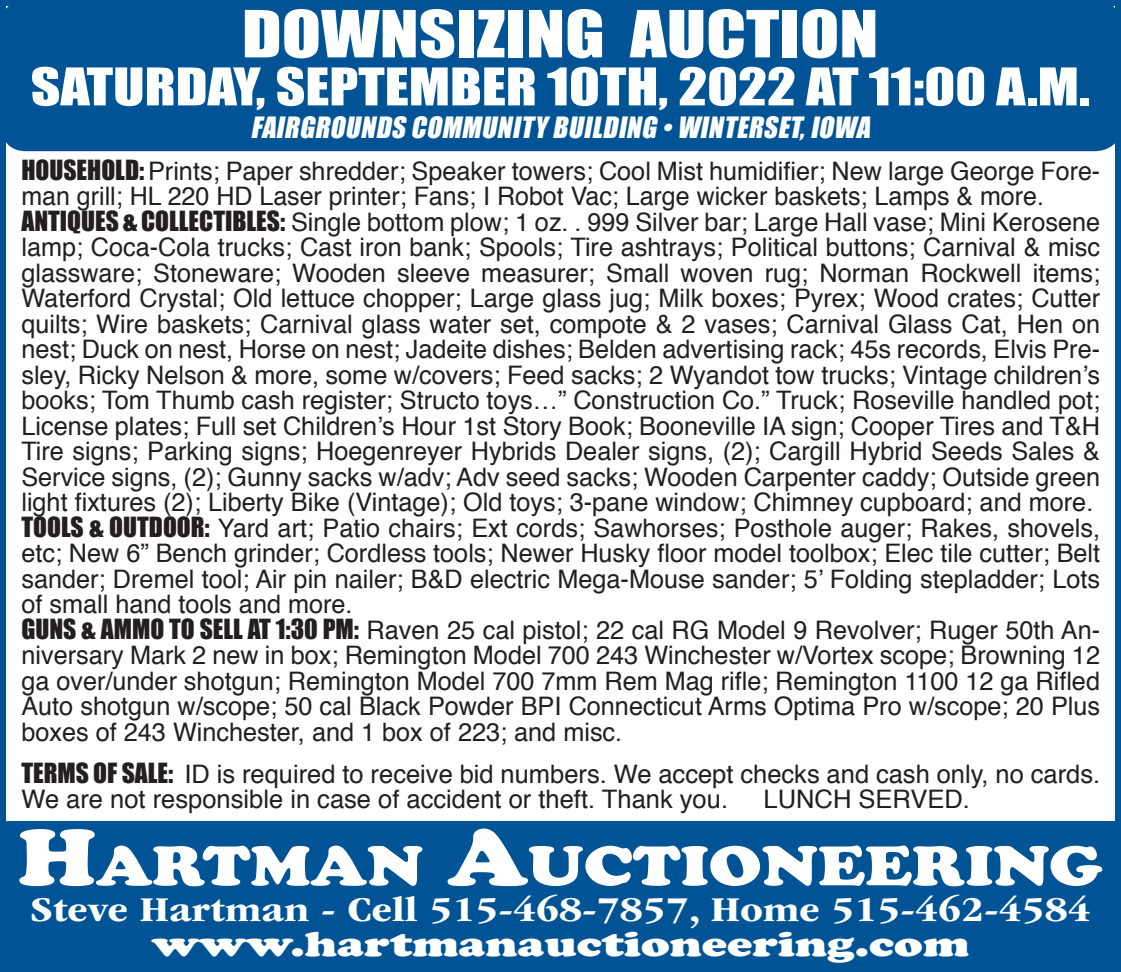
<style>
.page{position:relative;width:1121px;height:972px;background:#fff}
.page>*{position:absolute;margin:0;border:0;box-sizing:border-box;transform-origin:0 0}
.t1{font:60px "Impact";color:#fff;scale:1.2 1}
.t2{font:900 58.2px "Cooper";color:#fff;scale:1.17 1}
.t3{font:48px "Impact";color:#fff;scale:1.2 1}
.t4{font:700 condensed 36px "ITC Garamond Std";color:#fff;scale:1.32 1}
.t5{font:900 36px "Cooper";color:#fff;scale:1.32 1}
.t6{font:italic 27px "Impact";color:#fff}
.t7{font:25.5px/25.5px "Helvetica";color:#231f20}
.s1{font-family:"Impact"}
.s2{font-size:83.1px}
</style>
<div class="page">
<div style="left:1px;top:0;width:1119px;height:151px;background:#005495;border-radius:25px"></div>
<div style="left:0;top:821px;width:1120px;height:149px;background:#005495"></div>
<h1 class="t1" style="left:242px;top:-13px;width:532px">DOWNSIZING AUCTION</h1>
<h3 class="t3" style="left:31px;top:49px;width:884px">SATURDAY, SEPTEMBER 10TH, 2022 AT 11:00 A.M.</h3>
<p class="t6" style="left:250px;top:107px;width:627px">FAIRGROUNDS COMMUNITY BUILDING •WINTERSET,IOWA</p>
<p class="t7" style="left:21px;top:159px;width:1080px"><span class="s1">HOUSEHOLD:</span> Prints; Paper shredder; Speaker towers; Cool Mist humidifier; New large George Fore&shy;man grill; HL 220 HD Laser printer; Fans; I Robot Vac; Large wicker baskets; Lamps &amp; more.<br><span class="s1">ANTIQUES &amp; COLLECTIBLES:</span> Single bottom plow; 1 oz. . 999 Silver bar; Large Hall vase; Mini Kerosene lamp; Coca-Cola trucks; Cast iron bank; Spools; Tire ashtrays; Political buttons; Carnival &amp; misc glassware; Stoneware; Wooden sleeve measurer; Small woven rug; Norman Rockwell items; Waterford Crystal; Old lettuce chopper; Large glass jug; Milk boxes; Pyrex; Wood crates; Cutter quilts; Wire baskets; Carnival glass water set, compote &amp; 2 vases; Carnival Glass Cat, Hen on nest; Duck on nest, Horse on nest; Jadeite dishes; Belden advertising rack; 45s records, Elvis Pre&shy;sley, Ricky Nelson &amp; more, some w/covers; Feed sacks; 2 Wyandot tow trucks; Vintage children’s books; Tom Thumb cash register; Structo toys…” Construction Co.” Truck; Roseville handled pot; License plates; Full set Children’s Hour 1st Story Book; Booneville IA sign; Cooper Tires and T&amp;H Tire signs; Parking signs; Hoegenreyer Hybrids Dealer signs, (2); Cargill Hybrid Seeds Sales &amp; Service signs, (2); Gunny sacks w/adv; Adv seed sacks; Wooden Carpenter caddy; Outside green light fixtures (2); Liberty Bike (Vintage); Old toys; 3-pane window; Chimney cupboard; and more.<br><span class="s1">TOOLS &amp; OUTDOOR:</span> Yard art; Patio chairs; Ext cords; Sawhorses; Posthole auger; Rakes, shovels, etc; New 6” Bench grinder; Cordless tools; Newer Husky floor model toolbox; Elec tile cutter; Belt sander; Dremel tool; Air pin nailer; B&amp;D electric Mega-Mouse sander; 5’ Folding stepladder; Lots of small hand tools and more.<br><span class="s1">GUNS &amp; AMMO TO SELL AT 1:30 PM:</span> Raven 25 cal pistol; 22 cal RG Model 9 Revolver; Ruger 50th An&shy;niversary Mark 2 new in box; Remington Model 700 243 Winchester w/Vortex scope; Browning 12 ga over/under shotgun; Remington Model 700 7mm Rem Mag rifle; Remington 1100 12 ga Rifled Auto shotgun w/scope; 50 cal Black Powder BPI Connecticut Arms Optima Pro w/scope; 20 Plus boxes of 243 Winchester, and 1 box of 223; and misc.</p>
<p class="t7" style="left:21px;top:762px;width:1080px"><span class="s1">TERMS OF SALE:</span> ID is required to receive bid numbers. We accept checks and cash only, no cards.<br>We are not responsible in case of accident or theft. Thank you.</p>
<p class="t7" style="left:763px;top:788px;width:208px">LUNCH SERVED.</p>
<h2 class="t2" style="left:18px;top:832px;width:928px"><span class="s2">H</span>ARTMAN <span class="s2">A</span>UCTIONEERING</h2>
<h3 class="t4" style="left:30px;top:890px;width:805px">Steve Hartman - Cell 515-468-7857, Home 515-462-4584</h3>
<h3 class="t5" style="left:152px;top:923px;width:620px">www.hartmanauctioneering.com</h3>
</div>
